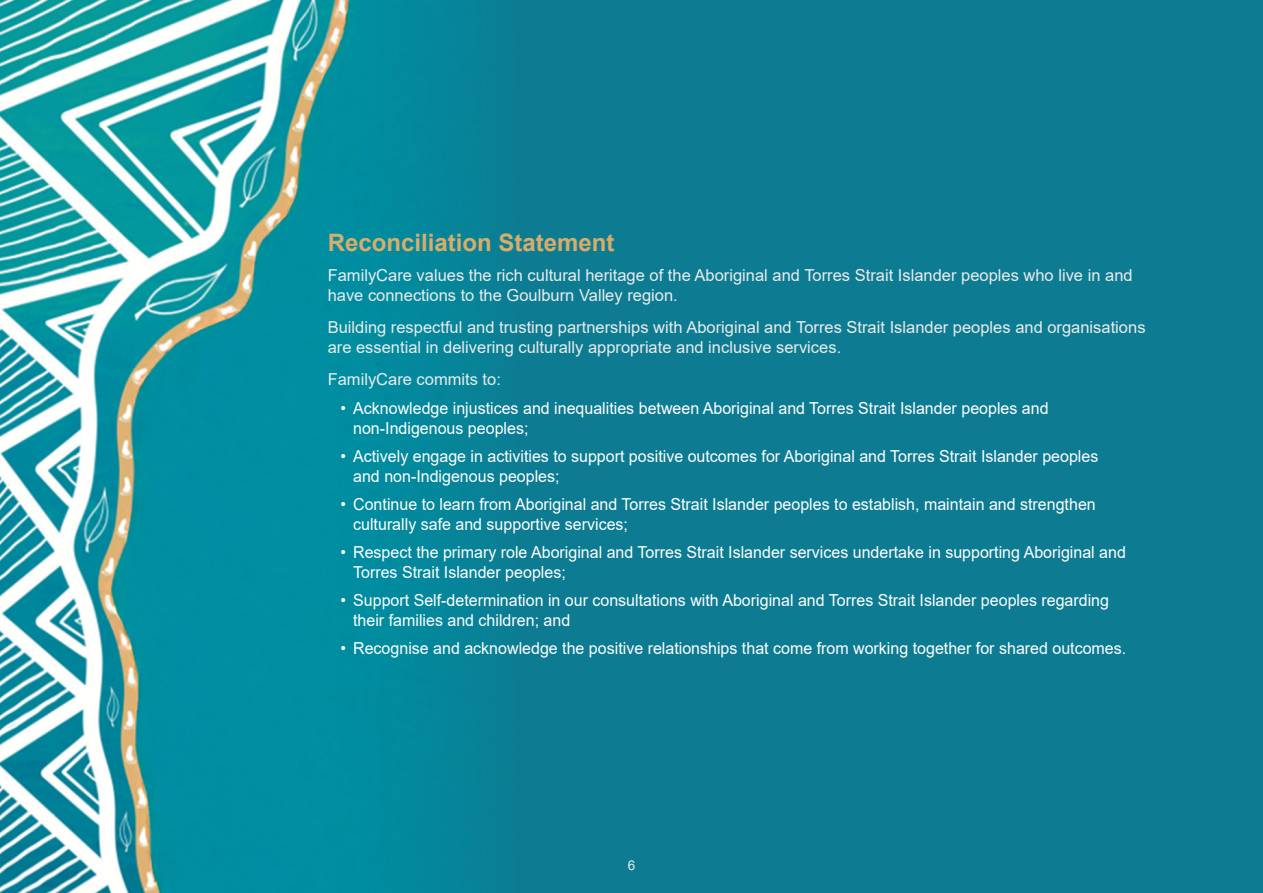
<style>
.page{position:relative;width:1263px;height:893px;background:#0d7c93}
.page>*{position:absolute;margin:0;border:0;box-sizing:border-box;transform-origin:0 0}
.t1{font:700 24px "Arial";color:#d9ac69}
.t2{font:16.5px/19.8px "Arial";color:#fff}
.t3{font:16.5px/19.8px "Arial";color:#eaeceb}
.t4{font:13.5px "Arial";color:#eaeceb}
</style>
<div class="page">
<img style="left:0;top:0;width:449px;height:893px">
<p class="t1" style="left:328px;top:226px;width:288px">Reconciliation Statement</p>
<p class="t3" style="left:328px;top:265px;width:806px">FamilyCare values the rich cultural heritage of the Aboriginal and Torres Strait Islander peoples who live in and have connections to the Goulburn Valley region.</p>
<p class="t3" style="left:328px;top:317px;width:819px">Building respectful and trusting partnerships with Aboriginal and Torres Strait Islander peoples and organisations are essential in delivering culturally appropriate and inclusive services.</p>
<p class="t3" style="left:328px;top:370px;width:175px">FamilyCare commits to:</p>
<p class="t2" style="left:353px;top:398px;width:697px;text-indent:-13px">• Acknowledge injustices and inequalities between Aboriginal and Torres Strait Islander peoples and non-Indigenous peoples;</p>
<p class="t2" style="left:353px;top:446px;width:747px;text-indent:-13px">• Actively engage in activities to support positive outcomes for Aboriginal and Torres Strait Islander peoples and non-Indigenous peoples;</p>
<p class="t2" style="left:353px;top:494px;width:744px;text-indent:-13px">• Continue to learn from Aboriginal and Torres Strait Islander peoples to establish, maintain and strengthen culturally safe and supportive services;</p>
<p class="t2" style="left:353px;top:542px;width:774px;text-indent:-13px">• Respect the primary role Aboriginal and Torres Strait Islander services undertake in supporting Aboriginal and<br>Torres Strait Islander peoples;</p>
<p class="t2" style="left:353px;top:590px;width:757px;text-indent:-13px">• Support Self-determination in our consultations with Aboriginal and Torres Strait Islander peoples regarding their families and children; and</p>
<p class="t2" style="left:340px;top:638px;width:787px">• Recognise and acknowledge the positive relationships that come from working together for shared outcomes.</p>
<p class="t4" style="left:628px;top:856px;width:9px">6</p>
</div>
